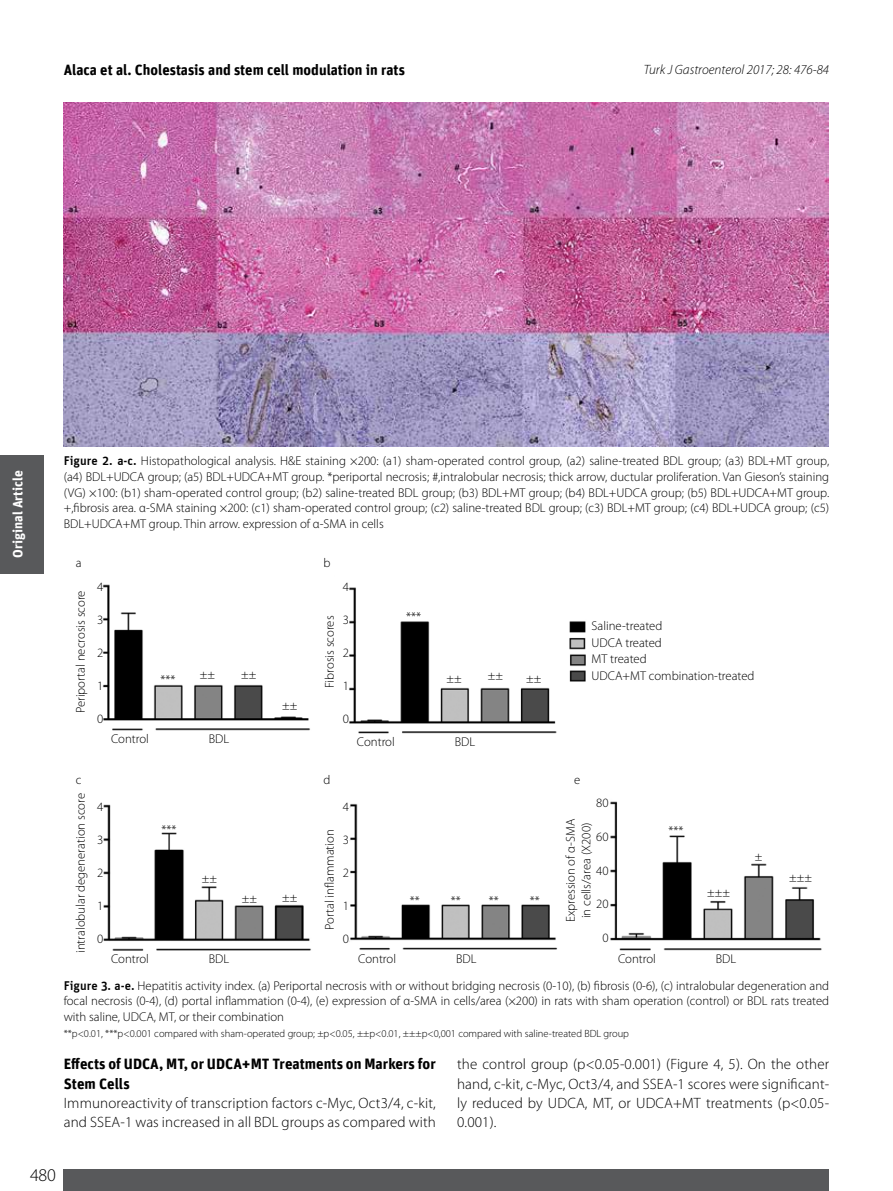
<style>
.page{position:relative;width:893px;height:1191px;background:#fff}
.page>*{position:absolute;margin:0;border:0;box-sizing:border-box;transform-origin:0 0}
.t1{font:300 18px "Myriad Pro";color:#000}
.t2{font:300 15px/19.2px "Myriad Pro";letter-spacing:.01em;color:#000}
.t3{font:700 15px/19.4px "Unit";color:#000}
.t4{font:700 14.85px "Unit";color:#000}
.t5{font:italic 300 13.5px "Myriad Pro";color:#000}
.t6{font:700 13.5px "Unit";color:#fff}
.t7{font:300 12.75px/15.8px "Myriad Pro";color:#000;text-align:justify}
.t8{font:300 10.5px "Myriad Pro";color:#000}
.s1{font-family:"Unit";font-weight:500}
</style>
<div class="page">
<img style="left:64px;top:103px;width:764px;height:343px">
<img style="left:102px;top:584px;width:720px;height:367px">
<div style="left:64px;top:1169px;width:765px;height:22px;background:#58595b"></div>
<div style="left:0;top:454px;width:44px;height:119px;background:#58595b"></div>
<p class="t4" style="left:64px;top:60px;width:343px">Alaca et al. Cholestasis and stem cell modulation in rats</p>
<p class="t5" style="left:644px;top:61px;width:187px">Turk J Gastroenterol 2017; 28: 476-84</p>
<p class="t6" style="left:10px;top:557px;width:88px;rotate:-90deg">Original Article</p>
<p class="t7" style="left:64px;top:453px;width:767px"><span class="s1">Figure 2. a-c.</span> Histopathological analysis. H&amp;E staining ×200: (a1) sham-operated control group, (a2) saline-treated BDL group; (a3) BDL+MT group, (a4) BDL+UDCA group; (a5) BDL+UDCA+MT group. *periportal necrosis; #,intralobular necrosis; thick arrow, ductular proliferation. Van Gieson’s staining (VG) ×100: (b1) sham-operated control group; (b2) saline-treated BDL group; (b3) BDL+MT group; (b4) BDL+UDCA group; (b5) BDL+UDCA+MT group. +,fibrosis area. α-SMA staining ×200: (c1) sham-operated control group; (c2) saline-treated BDL group; (c3) BDL+MT group; (c4) BDL+UDCA group; (c5)<br>BDL+UDCA+MT group. Thin arrow. expression of α-SMA in cells</p>
<p class="t7" style="left:76px;top:554px;width:7px">a</p>
<p class="t7" style="left:73px;top:713px;width:125px;rotate:-90deg">Periportal necrosis score</p>
<p class="t7" style="left:97px;top:578px;width:8px">4</p>
<p class="t7" style="left:97px;top:611px;width:8px">3</p>
<p class="t7" style="left:97px;top:644px;width:8px">2</p>
<p class="t7" style="left:97px;top:677px;width:8px">1</p>
<p class="t7" style="left:97px;top:710px;width:8px">0</p>
<p class="t7" style="left:160px;top:671px;width:16px">***</p>
<p class="t7" style="left:200px;top:667px;width:17px">±±</p>
<p class="t7" style="left:241px;top:667px;width:17px">±±</p>
<p class="t7" style="left:282px;top:698px;width:17px">±±</p>
<p class="t7" style="left:323px;top:554px;width:9px">b</p>
<p class="t7" style="left:321px;top:688px;width:74px;rotate:-90deg">Fibrosis scores</p>
<p class="t7" style="left:343px;top:578px;width:8px">4</p>
<p class="t7" style="left:343px;top:611px;width:8px">3</p>
<p class="t7" style="left:343px;top:644px;width:8px">2</p>
<p class="t7" style="left:343px;top:677px;width:8px">1</p>
<p class="t7" style="left:343px;top:710px;width:8px">0</p>
<p class="t7" style="left:406px;top:608px;width:16px">***</p>
<p class="t7" style="left:446px;top:670px;width:17px">±±</p>
<p class="t7" style="left:488px;top:668px;width:17px">±±</p>
<p class="t7" style="left:526px;top:670px;width:17px">±±</p>
<p class="t7" style="left:111px;top:731px;width:39px">Control</p>
<p class="t7" style="left:209px;top:731px;width:22px">BDL</p>
<p class="t7" style="left:357px;top:734px;width:39px">Control</p>
<p class="t7" style="left:455px;top:734px;width:22px">BDL</p>
<p class="t7" style="left:592px;top:617px;width:164px;line-height:16.5px;text-align:left">Saline-treated<br>UDCA treated<br>MT treated<br>UDCA+MT combination-treated</p>
<p class="t7" style="left:76px;top:771px;width:7px">c</p>
<p class="t7" style="left:73px;top:953px;width:162px;rotate:-90deg">intralobular degeneration score</p>
<p class="t7" style="left:97px;top:798px;width:8px">4</p>
<p class="t7" style="left:97px;top:831px;width:8px">3</p>
<p class="t7" style="left:97px;top:864px;width:8px">2</p>
<p class="t7" style="left:97px;top:897px;width:8px">1</p>
<p class="t7" style="left:97px;top:930px;width:8px">0</p>
<p class="t7" style="left:323px;top:771px;width:8px">d</p>
<p class="t7" style="left:574px;top:771px;width:8px">e</p>
<p class="t7" style="left:596px;top:795px;width:14px">80</p>
<p class="t7" style="left:596px;top:828px;width:14px">60</p>
<p class="t7" style="left:596px;top:862px;width:14px">40</p>
<p class="t7" style="left:596px;top:896px;width:14px">20</p>
<p class="t7" style="left:602px;top:930px;width:8px">0</p>
<p class="t7" style="left:343px;top:798px;width:8px">4</p>
<p class="t7" style="left:343px;top:831px;width:8px">3</p>
<p class="t7" style="left:343px;top:864px;width:8px">2</p>
<p class="t7" style="left:343px;top:897px;width:8px">1</p>
<p class="t7" style="left:343px;top:930px;width:8px">0</p>
<p class="t7" style="left:321px;top:929px;width:102px;rotate:-90deg">Portal inflammation</p>
<p class="t7" style="left:563px;top:922px;width:105px;text-align:center;rotate:-90deg">Expression of α-SMA in cells/area (X200)</p>
<p class="t7" style="left:162px;top:821px;width:16px">***</p>
<p class="t7" style="left:668px;top:823px;width:16px">***</p>
<p class="t7" style="left:202px;top:870px;width:17px">±±</p>
<p class="t7" style="left:242px;top:890px;width:17px">±±</p>
<p class="t7" style="left:282px;top:889px;width:17px">±±</p>
<p class="t7" style="left:410px;top:892px;width:11px">**</p>
<p class="t7" style="left:451px;top:892px;width:11px">**</p>
<p class="t7" style="left:489px;top:892px;width:11px">**</p>
<p class="t7" style="left:530px;top:892px;width:11px">**</p>
<p class="t7" style="left:707px;top:885px;width:24px">±±±</p>
<p class="t7" style="left:111px;top:951px;width:39px">Control</p>
<p class="t7" style="left:209px;top:951px;width:22px">BDL</p>
<p class="t7" style="left:358px;top:951px;width:39px">Control</p>
<p class="t7" style="left:456px;top:951px;width:22px">BDL</p>
<p class="t7" style="left:618px;top:951px;width:39px">Control</p>
<p class="t7" style="left:716px;top:951px;width:22px">BDL</p>
<p class="t7" style="left:755px;top:849px;width:9px">±</p>
<p class="t7" style="left:789px;top:869px;width:24px">±±±</p>
<p class="t7" style="left:64px;top:977px;width:767px"><span class="s1">Figure 3. a-e.</span> Hepatitis activity index. (a) Periportal necrosis with or without bridging necrosis (0-10), (b) fibrosis (0-6), (c) intralobular degeneration and focal necrosis (0-4), (d) portal inflammation (0-4), (e) expression of α-SMA in cells/area (×200) in rats with sham operation (control) or BDL rats treated with saline, UDCA, MT, or their combination</p>
<p class="t8" style="left:64px;top:1027px;width:567px">**p&lt;0.01, ***p&lt;0.001 compared with sham-operated group; ±p&lt;0.05, ±±p&lt;0.01, ±±±p&lt;0,001 compared with saline-treated BDL group</p>
<p class="t3" style="left:64px;top:1054px;width:374px">Effects of UDCA, MT, or UDCA+MT Treatments on Markers for<br>Stem Cells</p>
<p class="t2" style="left:64px;top:1093px;width:374px">Immunoreactivity of transcription factors c-Myc, Oct3/4, c-kit, and SSEA-1 was increased in all BDL groups as compared with</p>
<p class="t2" style="left:457px;top:1054px;width:374px;text-align:justify">the control group (p&lt;0.05-0.001) (Figure 4, 5). On the other hand, c-kit, c-Myc, Oct3/4, and SSEA-1 scores were significant&shy;ly reduced by UDCA, MT, or UDCA+MT treatments (p&lt;0.05- 0.001).</p>
<h1 class="t1" style="left:30px;top:1164px;width:27px">480</h1>
</div>
